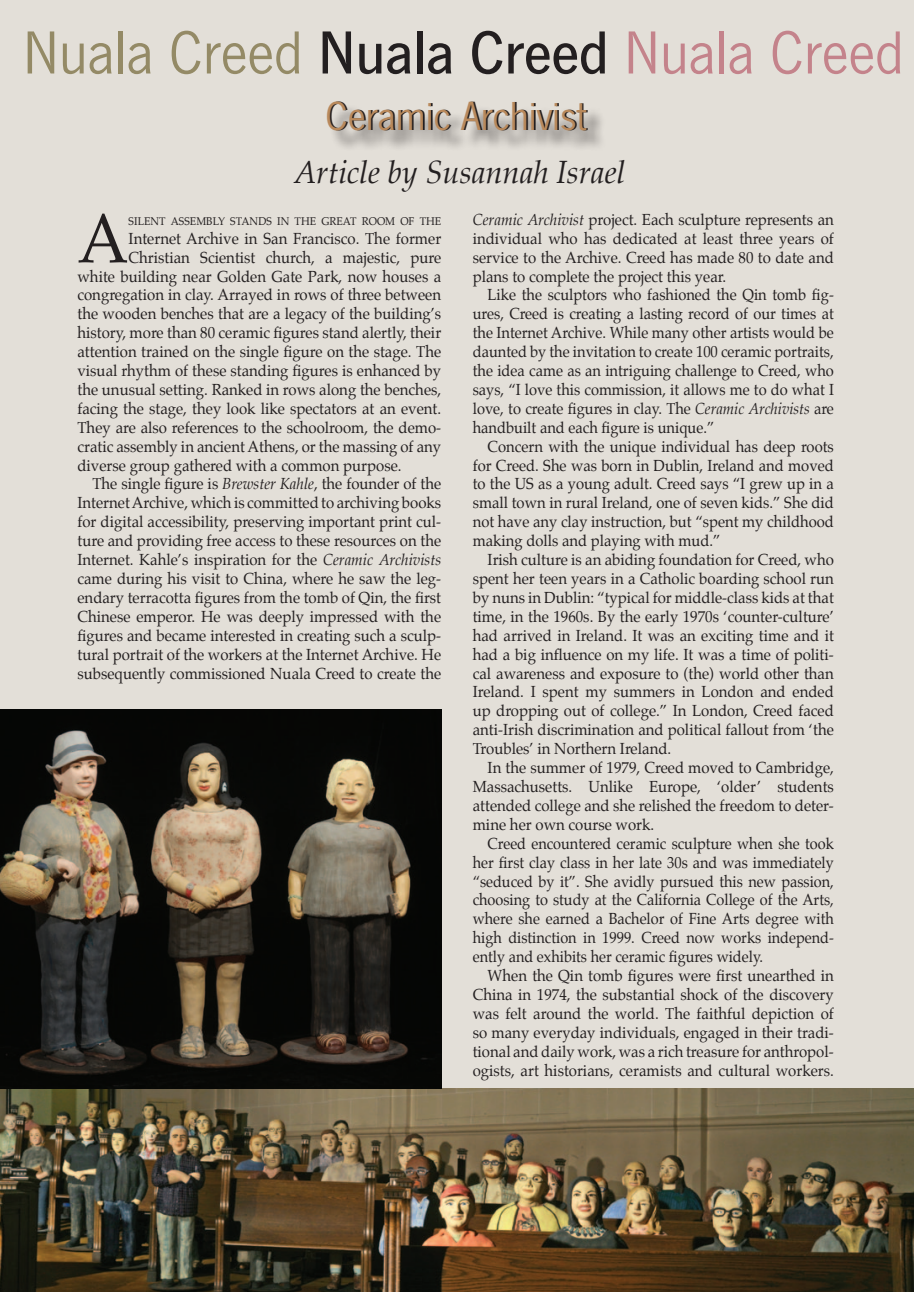
<style>
.page{position:relative;width:914px;height:1292px;background:#e3dfd8}
.page>*{position:absolute;margin:0;border:0;box-sizing:border-box;transform-origin:0 0}
.body_copy{font:70px "Palatino";color:#231f20;scale:.94 1}
.t1{font:63px "News Got T";color:#948a66}
.t2{font:42px "News Got T";color:#231f20}
.t3{font:italic 31.5px "Palatino";color:#231f20}
.body_copy-2{font:15.75px/18.9px "Palatino";color:#231f20;text-align:justify;scale:.95 1}
.body_copy-3{font:15.75px/18.9px "Palatino";color:#231f20;text-align:justify;scale:.93 1}
.body_copy-4{font:15.75px/18.9px "Palatino";color:#231f20;text-align:justify;scale:.92 1}
.body_copy-5{font:15.75px/18.9px "Palatino";color:#231f20;text-align:justify;scale:.94 1}
.body_copy-6{font:11.03px "Palatino";color:#231f20;scale:.95 1}
.s1{font-weight:500;color:#231f20}
.s2{color:#c4838b}
.s3{font-style:italic}
</style>
<div class="page">
<img style="left:0;top:1088px;width:914px;height:204px">
<img style="left:0;top:709px;width:441px;height:379px">
<div style="left:329px;top:104px;width:277px;height:47px;background:#231f20;opacity:.75"></div>
<p class="t1" style="left:23px;top:18px;width:882px">Nuala Creed <span class="s1">Nuala Creed</span> <span class="s2">Nuala Creed</span></p>
<p class="t2" style="left:327px;top:92px;width:262px">Ceramic Archivist</p>
<p class="t3" style="left:294px;top:154px;width:333px">Article by Susannah Israel</p>
<p class="body_copy-2" style="left:472px;top:211px;width:381px"><span class="s3">Ceramic Archivist</span> project. Each sculpture represents an individual who has dedicated at least three years of service to the Archive. Creed has made 80 to date and plans to complete the project this year.</p>
<p class="body_copy-3" style="left:472px;top:287px;width:390px;text-indent:15px">Like the sculptors who fashioned the Qin tomb fig&shy;ures, Creed is creating a lasting record of our times at the Internet Archive. While many other artists would be daunted by the invitation to create 100 ceramic portraits, the idea came as an intriguing challenge to Creed, who says, “I love this commission, it allows me to do what I love, to create figures in clay. The <span class="s3">Ceramic Archivists</span> are handbuilt and each figure is unique.”</p>
<p class="body_copy-5" style="left:472px;top:438px;width:386px;text-indent:15px">Concern with the unique individual has deep roots for Creed. She was born in Dublin, Ireland and moved to the US as a young adult. Creed says “I grew up in a small town in rural Ireland, one of seven kids.” She did not have any clay instruction, but “spent my childhood making dolls and playing with mud.”</p>
<p class="body_copy-2" style="left:472px;top:551px;width:381px;text-indent:15px">Irish culture is an abiding foundation for Creed, who spent her teen years in a Catholic boarding school run by nuns in Dublin: “typical for middle-class kids at that time, in the 1960s. By the early 1970s ‘counter-culture’ had arrived in Ireland. It was an exciting time and it had a big influence on my life. It was a time of politi&shy;cal awareness and exposure to (the) world other than Ireland. I spent my summers in London and ended up dropping out of college.” In London, Creed faced anti-Irish discrimination and political fallout from ‘the Troubles’ in Northern Ireland.</p>
<p class="body_copy-2" style="left:472px;top:759px;width:381px;text-indent:15px">In the summer of 1979, Creed moved to Cambridge, Massachusetts. Unlike Europe, ‘older’ students attended college and she relished the freedom to deter&shy;mine her own course work.</p>
<p class="body_copy-4" style="left:472px;top:835px;width:394px;text-indent:15px">Creed encountered ceramic sculpture when she took her first clay class in her late 30s and was immediately “seduced by it”. She avidly pursued this new passion, choosing to study at the California College of the Arts, where she earned a Bachelor of Fine Arts degree with high distinction in 1999. Creed now works independ&shy;ently and exhibits her ceramic figures widely.</p>
<p class="body_copy-2" style="left:472px;top:967px;width:381px;text-indent:15px">When the Qin tomb figures were first unearthed in China in 1974, the substantial shock of the discovery was felt around the world. The faithful depiction of so many everyday individuals, engaged in their tradi&shy;tional and daily work, was a rich treasure for anthropol&shy;ogists, art historians, ceramists and cultural workers.</p>
<p class="body_copy" style="left:77px;top:193px;width:56px">A</p>
<p class="body_copy-6" style="left:129px;top:214px;width:330px">SILENT ASSEMBLY STANDS IN THE GREAT ROOM OF THE</p>
<p class="body_copy-2" style="left:129px;top:230px;width:330px">Internet Archive in San Francisco. The former</p>
<p class="body_copy-2" style="left:129px;top:249px;width:330px">Christian Scientist church, a majestic, pure</p>
<p class="body_copy-2" style="left:77px;top:268px;width:384px">white building near Golden Gate Park, now houses a</p>
<p class="body_copy-2" style="left:77px;top:287px;width:384px">congregation in clay. Arrayed in rows of three between</p>
<p class="body_copy-2" style="left:77px;top:306px;width:384px">the wooden benches that are a legacy of the building’s</p>
<p class="body_copy-2" style="left:77px;top:325px;width:384px">history, more than 80 ceramic figures stand alertly, their</p>
<p class="body_copy-2" style="left:77px;top:344px;width:384px">attention trained on the single figure on the stage. The</p>
<p class="body_copy-2" style="left:77px;top:362px;width:384px">visual rhythm of these standing figures is enhanced by</p>
<p class="body_copy-2" style="left:77px;top:381px;width:384px">the unusual setting. Ranked in rows along the benches,</p>
<p class="body_copy-2" style="left:77px;top:400px;width:384px">facing the stage, they look like spectators at an event.</p>
<p class="body_copy-2" style="left:77px;top:419px;width:384px">They are also references to the schoolroom, the demo-</p>
<p class="body_copy-2" style="left:77px;top:438px;width:384px">cratic assembly in ancient Athens, or the massing of any</p>
<p class="body_copy-2" style="left:77px;top:457px;width:343px">diverse group gathered with a common purpose.</p>
<p class="body_copy-2" style="left:77px;top:476px;width:384px;text-indent:15px">The single figure is <span class="s3">Brewster Kahle</span>, the founder of the Internet Archive, which is committed to archiving books for digital accessibility, preserving important print cul&shy;ture and providing free access to these resources on the Internet. Kahle’s inspiration for the <span class="s3">Ceramic Archivists </span>came during his visit to China, where he saw the leg&shy;endary terracotta figures from the tomb of Qin, the first Chinese emperor. He was deeply impressed with the figures and became interested in creating such a sculp&shy;tural portrait of the workers at the Internet Archive. He subsequently commissioned Nuala Creed to create the</p>
</div>
